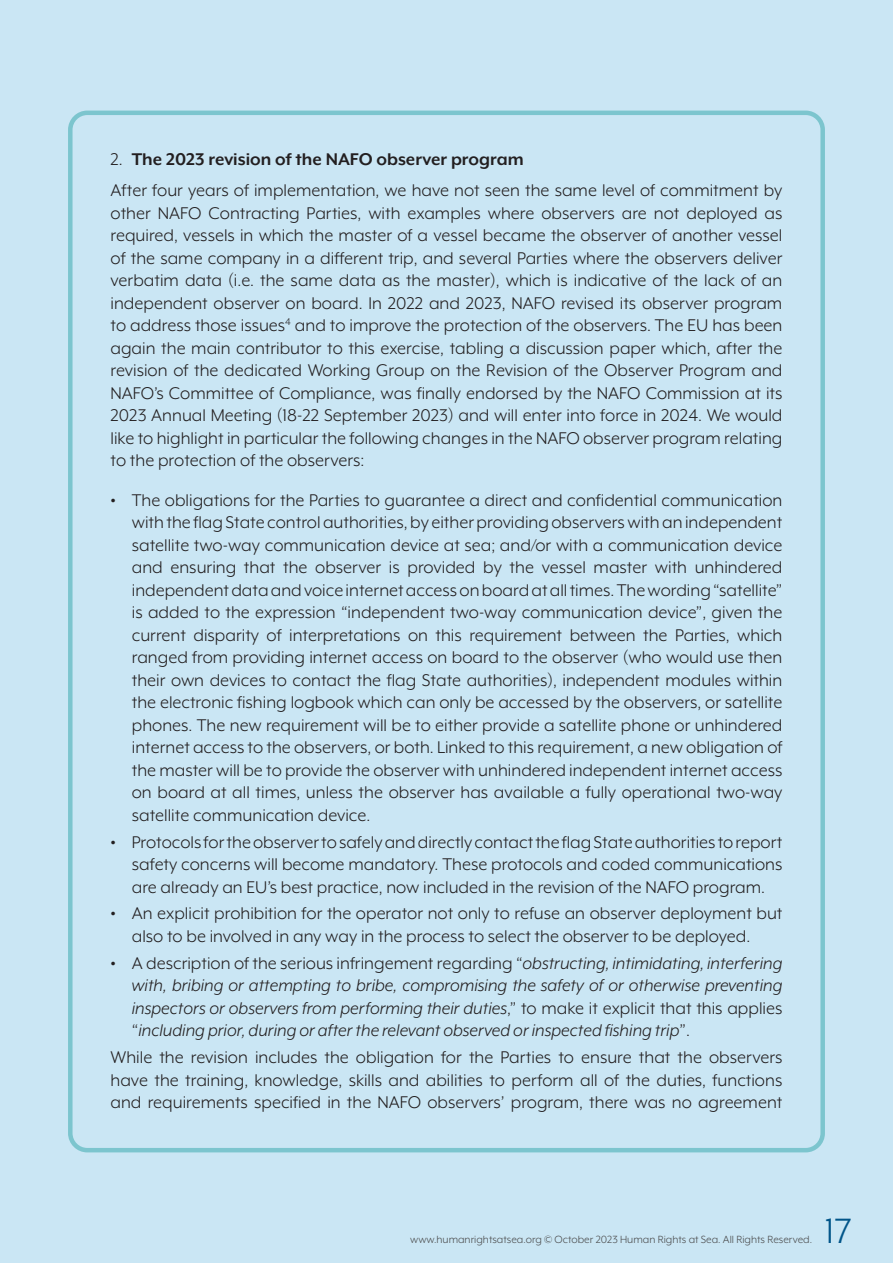
<style>
.page{position:relative;width:893px;height:1263px;background:#cae6f4}
.page>*{position:absolute;margin:0;border:0;box-sizing:border-box;transform-origin:0 0}
.t1{font:40.5px "Mr Eaves XL Mod OT";color:#015589}
.t2{font:19.5px/22.5px "Mr Eaves XL Mod OT";color:#231f20;text-align:justify}
.t3{font:italic 19.5px/22.5px "Mr Eaves XL Mod OT";color:#231f20;text-align:justify}
.t4{font:12px "Mr Eaves XL Mod OT";color:#4b4c4d}
.s1{font-weight:700}
.s2{font-weight:700;font-style:normal}
.s3{font-style:normal}
</style>
<div class="page">
<div style="left:68px;top:111px;width:757px;height:1041px;border:4px solid #6dc9c4;border-radius:17px"></div>
<p class="t2" style="left:111px;top:144px;width:673px;line-height:31px">2. <span class="s1">The 2023 revision of the NAFO observer program<br></span>After four years of implementation, we have not seen the same level of commitment by</p>
<p class="t2" style="left:111px;top:202px;width:673px">other NAFO Contracting Parties, with examples where observers are not deployed as required, vessels in which the master of a vessel became the observer of another vessel of the same company in a different trip, and several Parties where the observers deliver verbatim data (i.e. the same data as the master), which is indicative of the lack of an independent observer on board. In 2022 and 2023, NAFO revised its observer program to address those issues<sup>4</sup> and to improve the protection of the observers. The EU has been again the main contributor to this exercise, tabling a discussion paper which, after the revision of the dedicated Working Group on the Revision of the Observer Program and NAFO’s Committee of Compliance, was finally endorsed by the NAFO Commission at its 2023 Annual Meeting (18-22 September 2023) and will enter into force in 2024. We would like to highlight in particular the following changes in the NAFO observer program relating to the protection of the observers:</p>
<p class="t2" style="left:132px;top:489px;width:652px;text-indent:-21px"><span class="s1">•</span> The obligations for the Parties to guarantee a direct and confidential communication with the flag State control authorities, by either providing observers with an independent satellite two-way communication device at sea; and/or with a communication device and ensuring that the observer is provided by the vessel master with unhindered independent data and voice internet access on board at all times. The wording “satellite” is added to the expression “independent two-way communication device”, given the current disparity of interpretations on this requirement between the Parties, which ranged from providing internet access on board to the observer (who would use then their own devices to contact the flag State authorities), independent modules within the electronic fishing logbook which can only be accessed by the observers, or satellite phones. The new requirement will be to either provide a satellite phone or unhindered internet access to the observers, or both. Linked to this requirement, a new obligation of the master will be to provide the observer with unhindered independent internet access on board at all times, unless the observer has available a fully operational two-way satellite communication device.</p>
<p class="t2" style="left:132px;top:830px;width:652px;text-indent:-21px"><span class="s1">•</span> Protocols for the observer to safely and directly contact the flag State authorities to report safety concerns will become mandatory. These protocols and coded communications are already an EU’s best practice, now included in the revision of the NAFO program.</p>
<p class="t2" style="left:111px;top:902px;width:673px;text-align:center"><span class="s1">•</span> An explicit prohibition for the operator not only to refuse an observer deployment but also to be involved in any way in the process to select the observer to be deployed.</p>
<p class="t3" style="left:132px;top:952px;width:652px;text-indent:-21px"><span class="s2">•</span> <span class="s3">A description of the serious infringement regarding “</span>obstructing, intimidating, interfering with, bribing or attempting to bribe, compromising the safety of or otherwise preventing inspectors or observers from performing their duties<span class="s3">,” to make it explicit that this applies “</span>including prior, during or after the relevant observed or inspected fishing trip<span class="s3">”.</span></p>
<p class="t2" style="left:111px;top:1046px;width:673px">While the revision includes the obligation for the Parties to ensure that the observers have the training, knowledge, skills and abilities to perform all of the duties, functions and requirements specified in the NAFO observers’ program, there was no agreement</p>
<p class="t4" style="left:410px;top:1233px;width:403px">www.humanrightsatsea.org © October 2023 Human Rights at Sea. All Rights Reserved.</p>
<h1 class="t1" style="left:825px;top:1210px;width:28px">17</h1>
</div>
